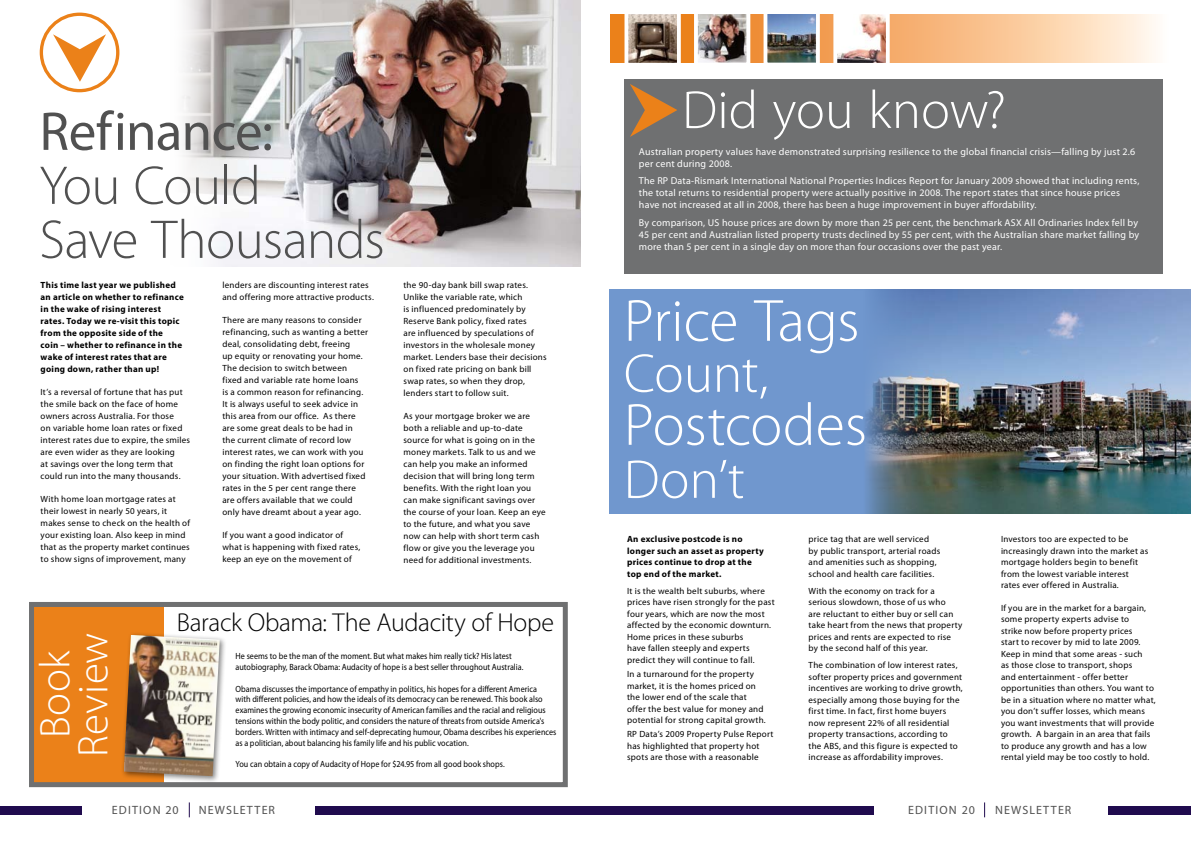
<style>
.page{position:relative;width:1191px;height:842px;background:#fff}
.page>*{position:absolute;margin:0;border:0;box-sizing:border-box;transform-origin:0 0}
.t1{font:300 60px "Myriad Pro";letter-spacing:-.005em;color:#fff}
.t2{font:300 55px/54px "Myriad Pro";letter-spacing:-.015em;color:#515151}
.t3{font:300 55px "Myriad Pro";color:#fff}
.t4{font:55px "Myriad Pro";color:#515151}
.t5{font:300 54px "Myriad Pro";letter-spacing:.005em;color:#fff}
.t6{font:300 43px/38px "Myriad Pro";letter-spacing:.01em;color:#fff;text-align:center}
.t7{font:300 26px "Myriad Pro";letter-spacing:-.01em;color:#000}
.t8{font:12px "Myriad Pro";letter-spacing:.1em;color:#515151}
.t9{font:10px/12px "Myriad Pro";letter-spacing:.02em;color:#fff}
.t10{font:9px/12px "Myriad Pro";letter-spacing:.025em;color:#000}
.t11{font:9px/10.8px "Myriad Pro";letter-spacing:.005em;color:#000;scale:.9 1}
.t12{font:700 9px/12px "Myriad Pro";letter-spacing:.03em;color:#000}
</style>
<div class="page">
<img style="left:948px;top:290px;width:243px;height:224px">
<svg style="left:609px;top:290px;width:339px;height:224px;background:#6d8fbf"></svg>
<img style="left:182px;top:0;width:398px;height:266px">
<div style="left:32px;top:605px;width:132px;height:179px;background:#eb8119"></div>
<svg style="left:610px;top:14px;width:546px;height:49px;background:#f8c391"></svg>
<div style="left:29px;top:602px;width:539px;height:185px;border:5px solid #6f7071"></div>
<img style="left:699px;top:15px;width:46px;height:46px">
<div style="left:694px;top:10px;width:56px;height:56px;border:4px solid #fff"></div>
<img style="left:768px;top:15px;width:47px;height:46px">
<div style="left:763px;top:10px;width:57px;height:56px;border:4px solid #fff"></div>
<img style="left:838px;top:15px;width:46px;height:47px">
<div style="left:833px;top:10px;width:56px;height:57px;border:4px solid #fff"></div>
<img style="left:629px;top:15px;width:47px;height:47px">
<div style="left:624px;top:10px;width:57px;height:57px;border:4px solid #fff"></div>
<div style="left:624px;top:79px;width:538px;height:194px;background:#6f7071"></div>
<div style="left:40px;top:13px;width:79px;height:79px;border:3px solid #eb8119;border-radius:50%"></div>
<svg style="left:53px;top:34px;width:53px;height:48px"></svg>
<div style="left:120px;top:631px;width:106px;height:152px;background:#000;opacity:.5"></div>
<img style="left:124px;top:635px;width:96px;height:141px">
<svg style="left:630px;top:84px;width:47px;height:53px"></svg>
<svg style="left:189px;top:802px;width:1px;height:15px"></svg>
<div style="left:596px;top:806px;width:278px;height:8px;background:#200b4e"></div>
<div style="left:0;top:806px;width:82px;height:8px;background:#200b4e"></div>
<div style="left:1108px;top:806px;width:83px;height:8px;background:#200b4e"></div>
<svg style="left:984px;top:802px;width:1px;height:15px"></svg>
<div style="left:316px;top:806px;width:280px;height:8px;background:#200b4e"></div>
<h2 class="t4" style="left:39px;top:97px;width:235px">Refinance:</h2>
<h2 class="t2" style="left:39px;top:159px;width:347px">You Could<br>Save Thousands</h2>
<p class="t12" style="left:41px;top:278px;width:145px">This time last year we published an article on whether to refinance in the wake of rising interest rates. Today we re-visit this topic from the opposite side of the<br>coin – whether to refinance in the wake of interest rates that are going down, rather than up!</p>
<p class="t10" style="left:41px;top:386px;width:151px">It’s a reversal of fortune that has put the smile back on the face of home owners across Australia. For those<br>on variable home loan rates or fixed interest rates due to expire, the smiles are even wider as they are looking<br>at savings over the long term that could run into the many thousands.</p>
<p class="t10" style="left:41px;top:493px;width:151px">With home loan mortgage rates at their lowest in nearly 50 years, it makes sense to check on the health of your existing loan. Also keep in mind that as the property market continues to show signs of improvement, many</p>
<p class="t10" style="left:222px;top:279px;width:153px">lenders are discounting interest rates and offering more attractive products.</p>
<p class="t10" style="left:222px;top:314px;width:147px">There are many reasons to consider refinancing, such as wanting a better deal, consolidating debt, freeing<br>up equity or renovating your home.<br>The decision to switch between fixed and variable rate home loans<br>is a common reason for refinancing.<br>It is always useful to seek advice in this area from our office. As there are some great deals to be had in<br>the current climate of record low interest rates, we can work with you on finding the right loan options for your situation. With advertised fixed rates in the 5 per cent range there are offers available that we could only have dreamt about a year ago.</p>
<p class="t10" style="left:222px;top:529px;width:139px">If you want a good indicator of what is happening with fixed rates, keep an eye on the movement of</p>
<p class="t10" style="left:403px;top:279px;width:145px">the 90-day bank bill swap rates.<br>Unlike the variable rate, which<br>is influenced predominately by<br>Reserve Bank policy, fixed rates<br>are influenced by speculations of investors in the wholesale money market. Lenders base their decisions on fixed rate pricing on bank bill swap rates, so when they drop, lenders start to follow suit.</p>
<p class="t10" style="left:403px;top:410px;width:144px">As your mortgage broker we are both a reliable and up-to-date source for what is going on in the money markets. Talk to us and we can help you make an informed decision that will bring long term benefits. With the right loan you can make significant savings over the course of your loan. Keep an eye to the future, and what you save now can help with short term cash flow or give you the leverage you need for additional investments.</p>
<h3 class="t6" style="left:37px;top:757px;width:126px;rotate:-90deg">Book<br>Review</h3>
<h3 class="t7" style="left:177px;top:608px;width:378px">Barack Obama: The Audacity of Hope</h3>
<p class="t11" style="left:235px;top:651px;width:321px">He seems to be the man of the moment. But what makes him really tick? His latest autobiography, Barack Obama: Audacity of hope is a best seller throughout Australia.</p>
<p class="t11" style="left:235px;top:683px;width:358px">Obama discusses the importance of empathy in politics, his hopes for a different America<br>with different policies, and how the ideals of its democracy can be renewed. This book also examines the growing economic insecurity of American families and the racial and religious tensions within the body politic, and considers the nature of threats from outside America's borders. Written with intimacy and self-deprecating humour, Obama describes his experiences as a politician, about balancing his family life and his public vocation.</p>
<p class="t11" style="left:235px;top:759px;width:300px">You can obtain a copy of Audacity of Hope for $24.95 from all good book shops.</p>
<h3 class="t5" style="left:682px;top:80px;width:325px">Did you know?</h3>
<p class="t9" style="left:639px;top:145px;width:498px">Australian property values have demonstrated surprising resilience to the global financial crisis—falling by just 2.6 per cent during 2008.</p>
<p class="t9" style="left:639px;top:175px;width:502px">The RP Data-Rismark International National Properties Indices Report for January 2009 showed that including rents, the total returns to residential property were actually positive in 2008. The report states that since house prices have not increased at all in 2008, there has been a huge improvement in buyer affordability.</p>
<p class="t9" style="left:639px;top:217px;width:502px;text-align:justify">By comparison, US house prices are down by more than 25 per cent, the benchmark ASX All Ordinaries Index fell by 45 per cent and Australian listed property trusts declined by 55 per cent, with the Australian share market falling by more than 5 per cent in a single day on more than four occasions over the past year.</p>
<h1 class="t1" style="left:624px;top:288px;width:237px">Price Tags</h1>
<h2 class="t3" style="left:624px;top:343px;width:146px">Count,</h2>
<h1 class="t1" style="left:624px;top:392px;width:245px">Postcodes</h1>
<h2 class="t3" style="left:624px;top:449px;width:122px">Don’t</h2>
<p class="t12" style="left:627px;top:533px;width:138px;line-height:11.5px">An exclusive postcode is no longer such an asset as property prices continue to drop at the top end of the market.</p>
<p class="t10" style="left:627px;top:585px;width:149px;line-height:11.5px">It is the wealth belt suburbs, where prices have risen strongly for the past four years, which are now the most affected by the economic downturn.<br>Home prices in these suburbs<br>have fallen steeply and experts predict they will continue to fall.</p>
<p class="t10" style="left:627px;top:668px;width:140px;line-height:11.5px">In a turnaround for the property market, it is the homes priced on the lower end of the scale that offer the best value for money and potential for strong capital growth.</p>
<p class="t10" style="left:627px;top:728px;width:148px;line-height:11.5px">RP Data’s 2009 Property Pulse Report has highlighted that property hot spots are those with a reasonable</p>
<p class="t10" style="left:808px;top:533px;width:133px;line-height:11.5px">price tag that are well serviced by public transport, arterial roads and amenities such as shopping, school and health care facilities.</p>
<p class="t10" style="left:808px;top:585px;width:155px;line-height:11.5px">With the economy on track for a serious slowdown, those of us who<br>are reluctant to either buy or sell can take heart from the news that property prices and rents are expected to rise by the second half of this year.</p>
<p class="t10" style="left:808px;top:659px;width:156px;line-height:11.5px">The combination of low interest rates, softer property prices and government incentives are working to drive growth, especially among those buying for the first time. In fact, first home buyers now represent 22% of all residential property transactions, according to the ABS, and this figure is expected to increase as affordability improves.</p>
<p class="t10" style="left:1001px;top:533px;width:149px;line-height:11.5px">Investors too are expected to be increasingly drawn into the market as mortgage holders begin to benefit from the lowest variable interest rates ever offered in Australia.</p>
<p class="t10" style="left:1001px;top:602px;width:156px;line-height:11.5px">If you are in the market for a bargain, some property experts advise to<br>strike now before property prices<br>start to recover by mid to late 2009.<br>Keep in mind that some areas - such<br>as those close to transport, shops<br>and entertainment - offer better opportunities than others. You want to be in a situation where no matter what, you don’t suffer losses, which means you want investments that will provide growth. A bargain in an area that fails to produce any growth and has a low rental yield may be too costly to hold.</p>
<h3 class="t8" style="left:112px;top:803px;width:68px">ED ITION 20</h3>
<h3 class="t8" style="left:199px;top:803px;width:10px">NEW</h3>
<h3 class="t8" style="left:226px;top:803px;width:15px">SLETTER</h3>
<h3 class="t8" style="left:908px;top:803px;width:68px">ED ITION 20</h3>
<h3 class="t8" style="left:995px;top:803px;width:10px">NEW</h3>
<h3 class="t8" style="left:1022px;top:803px;width:15px">SLETTER</h3>
</div>
